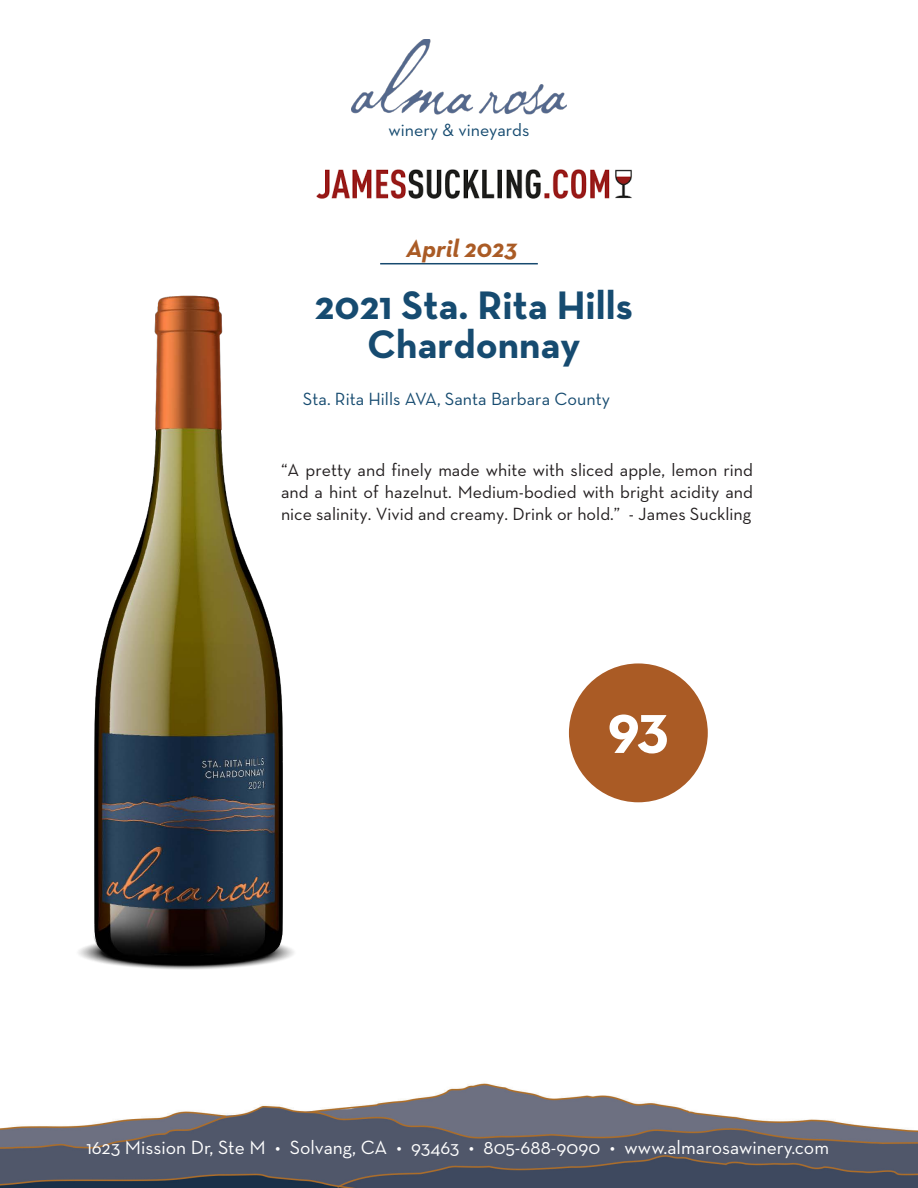
<style>
.page{position:relative;width:918px;height:1188px;background:#fff}
.page>*{position:absolute;margin:0;border:0;box-sizing:border-box;transform-origin:0 0}
.t1{font:700 61.5px "Neutra Text";color:#fff}
.t2{font:700 40.5px/38.8px "Neutra Text";color:#164b70;text-align:center}
.t3{font:italic 700 25.5px "Neutra Text";color:#aa5b25}
.t4{font:19.5px "Neutra Text";color:#fff}
.t5{font:18px/21.8px "Neutra Text";color:#231f20;text-align:justify}
.t6{font:18px "Neutra Text";color:#164b70}
</style>
<div class="page">
<img style="left:78px;top:295px;width:216px;height:675px">
<img style="left:351px;top:39px;width:216px;height:76px">
<img style="left:316px;top:169px;width:316px;height:30px">
<hr style="left:380px;top:263px;width:158px;height:1px;background:#174a6f">
<img style="left:0;top:1083px;width:918px;height:105px">
<div style="left:569px;top:663px;width:139px;height:139px;background:#aa5b25;border-radius:50%"></div>
<p class="t6" style="left:389px;top:119px;width:142px">winery &amp; vineyards</p>
<p class="t3" style="left:406px;top:233px;width:113px">April 2023</p>
<p class="t2" style="left:315px;top:285px;width:319px">2021 Sta. Rita Hills<br>Chardonnay</p>
<p class="t6" style="left:303px;top:388px;width:309px">Sta. Rita Hills AVA, Santa Barbara County</p>
<p class="t5" style="left:281px;top:459px;width:474px">“A pretty and finely made white with sliced apple, lemon rind and a hint of hazelnut. Medium-bodied with bright acidity and nice salinity. Vivid and creamy. Drink or hold.” - James Suckling</p>
<p class="t1" style="left:607px;top:688px;width:63px">93</p>
<p class="t4" style="left:86px;top:1136px;width:744px">1623 Mission Dr, Ste M • Solvang, CA • 93463 • 805-688-9090 • www.almarosawinery.com</p>
</div>
